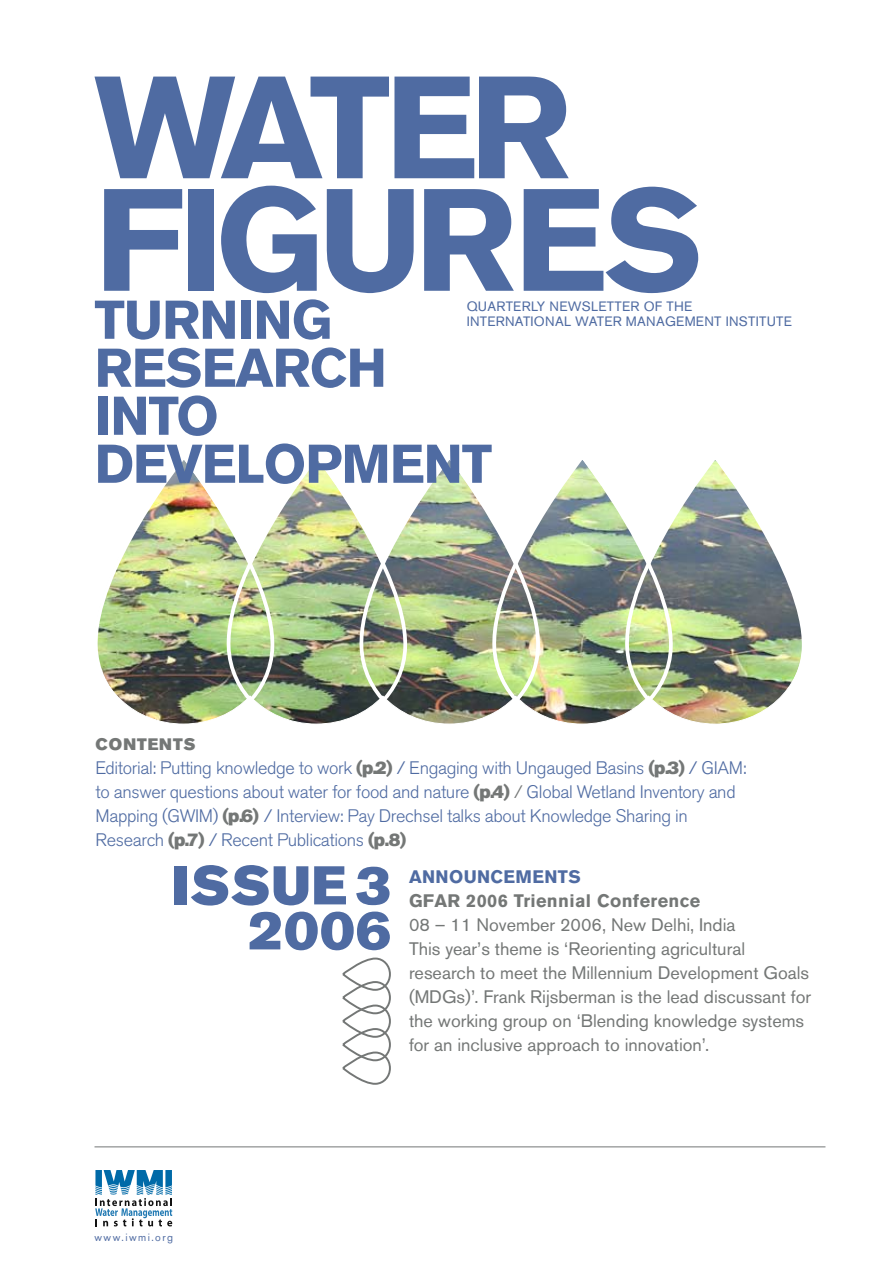
<style>
.page{position:relative;width:893px;height:1263px;background:#fff}
.page>*{position:absolute;margin:0;border:0;box-sizing:border-box;transform-origin:0 0}
.t1{font:700 144px/112.5px "Akzidenz Grotesk BQ";letter-spacing:-.05em;color:#4f6ba2}
.t2{font:700 54px/48px "Akzidenz Grotesk BQ";letter-spacing:-.02em;color:#4f6ba2}
.t3{font:54px/45px "Akzidenz Grotesk BQ Super";letter-spacing:.02em;color:#4f6ba2;text-align:right}
.t4{font:300 18px/24px "Akzidenz Grotesk BQ";letter-spacing:-.02em;color:#4f6ba2}
.t5{font:18px/24px "Akzidenz Grotesk BQ";color:#747776}
.t6{font:700 18px "Akzidenz Grotesk BQ";letter-spacing:.02em;color:#747776}
.t7{font:700 18px "Akzidenz Grotesk BQ";letter-spacing:.02em;color:#4f6ba2}
.t8{font:16.5px "Akzidenz Grotesk BQ Super";letter-spacing:.06em;color:#747776}
.t9{font:13.5px/15px "Akzidenz Grotesk BQ";letter-spacing:.02em;color:#4f6ba2}
.t10{font:10.5px "Akzidenz Grotesk BQ";letter-spacing:.14em;color:#4f6ba2}
.s1{font-family:"Akzidenz Grotesk BQ Super";font-weight:400;color:#747776}
.s2{color:#747776}
</style>
<div class="page">
<img style="left:673px;top:460px;width:129px;height:264px">
<img style="left:540px;top:460px;width:133px;height:264px">
<img style="left:407px;top:460px;width:133px;height:264px">
<img style="left:274px;top:459px;width:133px;height:265px">
<img style="left:97px;top:460px;width:177px;height:264px">
<svg style="left:342px;top:957px;width:49px;height:128px"></svg>
<hr style="left:94px;top:1146px;width:731px;height:1px;background:#747776">
<svg style="left:95px;top:1170px;width:77px;height:56px"></svg>
<h1 class="t1" style="left:94px;top:72px;width:610px">WATER<br>FIGURES</h1>
<h2 class="t2" style="left:94px;top:296px;width:399px">TURNING<br>RESEARCH<br>INTO<br>DEVELOPMENT</h2>
<p class="t9" style="left:467px;top:298px;width:327px">QUARTERLY NEWSLETTER OF THE<br>INTERNATIONAL WATER MANAGEMENT INSTITUTE</p>
<p class="t8" style="left:96px;top:735px;width:102px">CONTENTS</p>
<p class="t4" style="left:96px;top:756px;width:652px">Editorial: Putting knowledge to work <span class="s1">(p.2)</span> / Engaging with Ungauged Basins <span class="s1">(p.3)</span> / GIAM: to answer questions about water for food and nature <span class="s1">(p.4)</span> <span class="s2">/</span> Global Wetland Inventory and Mapping (GWIM) <span class="s1">(p.6)</span> / Interview: Pay Drechsel talks about Knowledge Sharing in Research <span class="s1">(p.7)</span> / Recent Publications <span class="s1">(p.8)</span></p>
<h2 class="t3" style="left:172px;top:863px;width:220px">ISSUE 3<br>2006</h2>
<p class="t7" style="left:409px;top:866px;width:173px">ANNOUNCEMENTS</p>
<p class="t6" style="left:409px;top:890px;width:293px">GFAR 2006 Triennial Conference</p>
<p class="t5" style="left:409px;top:912px;width:404px">08 – 11 November 2006, New Delhi, India<br>This year’s theme is ‘Reorienting agricultural research to meet the Millennium Development Goals (MDGs)’. Frank Rijsberman is the lead discussant for the working group on ‘Blending knowledge systems for an inclusive approach to innovation’.</p>
<p class="t10" style="left:94px;top:1231px;width:80px">www.iwmi.org</p>
</div>
